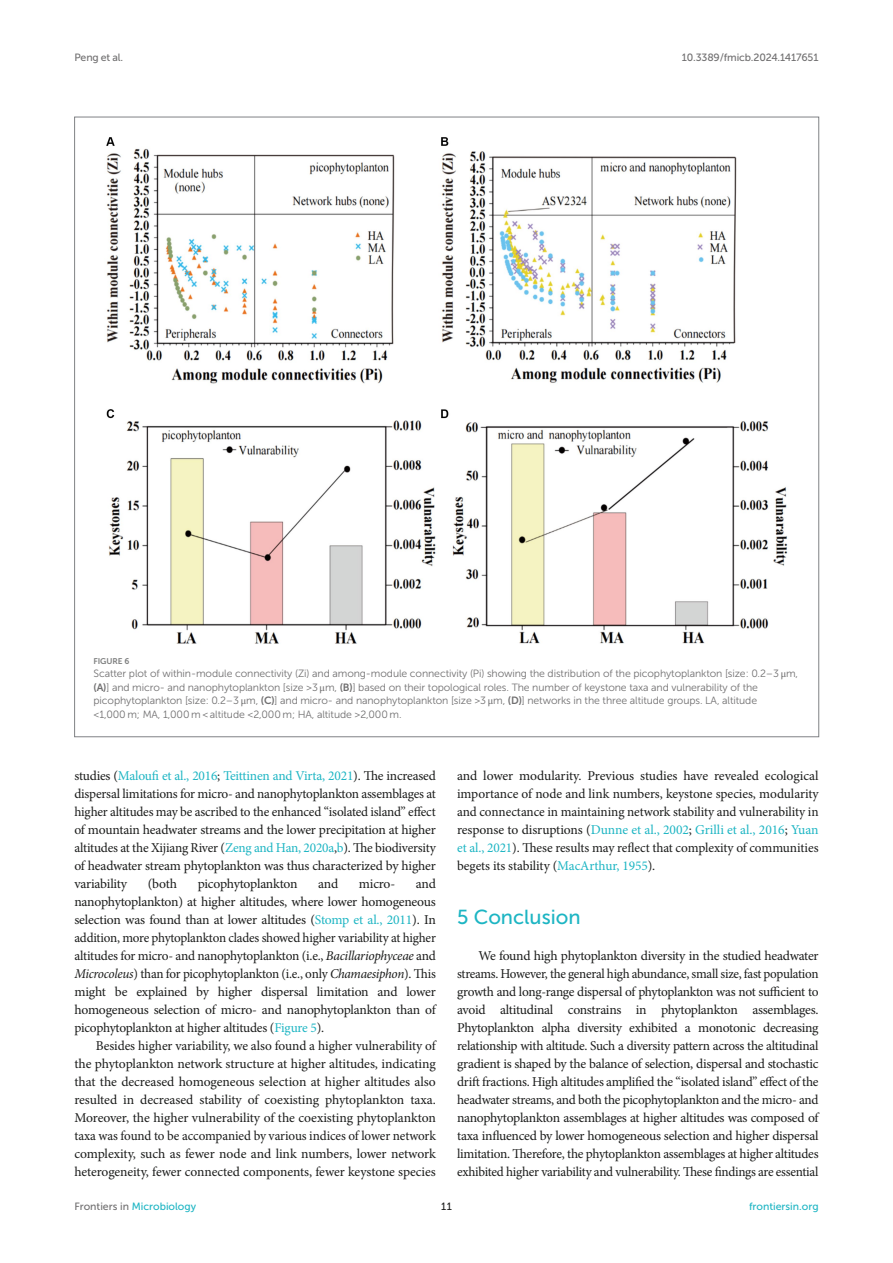
<style>
.page{position:relative;width:893px;height:1263px;background:#fff}
.page>*{position:absolute;margin:0;border:0;box-sizing:border-box;transform-origin:0 0}
.HEAD_1{font:20.25px "Museo Sans 500";color:#1db5c3}
.TEXT{font:13.5px/18px "Minion Pro";letter-spacing:-.015em;color:#1b1c1b;text-align:justify}
.TEXT_FLUSH{font:13.5px/18px "Minion Pro";letter-spacing:-.02em;color:#1b1c1b;text-align:justify}
.FIG_LEG{font:10.5px/13.5px "Museo Sans 300";letter-spacing:-.01em;color:#706f70}
.t1{font:10.5px "Museo Sans 500";color:#1db5c3}
.t2{font:10.5px "Museo Sans 500";letter-spacing:-.015em;color:#706f70}
.t3{font:10.5px "Museo Sans 500";color:#1b1c1b}
.FIG_HD{font:8.25px "Museo Sans 700";letter-spacing:-.01em;color:#7e7f7f}
.s1{font-family:"STIX General"}
.s2{font-family:"Museo Sans 700"}
.s3{color:#1db5c3}
.s4{font-style:italic}
.s5{color:#706f70}
</style>
<div class="page">
<img style="left:106px;top:137px;width:682px;height:507px">
<p class="t2" style="left:74px;top:51px;width:50px">Peng et al.</p>
<p class="t2" style="left:682px;top:51px;width:138px">10.3389/fmicb.2024.1417651</p>
<p class="FIG_HD" style="left:94px;top:656px;width:37px">FIGURE 6</p>
<p class="FIG_LEG" style="left:94px;top:667px;width:706px">Scatter plot of within-module connectivity (Zi) and among-module connectivity (Pi) showing the distribution of the picophytoplankton [size: 0.2–3 <span class="s1">μ</span>m, <span class="s2">(A)</span>] and micro- and nanophytoplankton [size &gt;3 <span class="s1">μ</span>m, <span class="s2">(B)</span>] based on their topological roles. The number of keystone taxa and vulnerability of the picophytoplankton [size: 0.2–3 <span class="s1">μ</span>m, <span class="s2">(C)</span>] and micro- and nanophytoplankton [size &gt;3 <span class="s1">μ</span>m, <span class="s2">(D)</span>] networks in the three altitude groups. LA, altitude<br>&lt;1,000 m; MA, 1,000 m &lt; altitude &lt;2,000 m; HA, altitude &gt;2,000 m.</p>
<p class="TEXT" style="left:74px;top:767px;width:363px">studies (<span class="s3">Maloufi et al., 2016</span>; <span class="s3">Teittinen and Virta, 2021</span>). The increased dispersal limitations for micro- and nanophytoplankton assemblages at higher altitudes may be ascribed to the enhanced “isolated island” effect of mountain headwater streams and the lower precipitation at higher altitudes at the Xijiang River (<span class="s3">Zeng and Han, 2020a</span>,<span class="s3">b</span>). The biodiversity of headwater stream phytoplankton was thus characterized by higher variability</p>
<p class="TEXT" style="left:74px;top:875px;width:363px;text-indent:341px">and nanophytoplankton) at higher altitudes, where lower homogeneous selection was found than at lower altitudes (<span class="s3">Stomp et al., 2011</span>). In addition, more phytoplankton clades showed higher variability at higher altitudes for micro- and nanophytoplankton (i.e., <span class="s4">Bacillariophyceae</span> and <span class="s4">Microcoleus</span>) than for picophytoplankton (i.e., only <span class="s4">Chamaesiphon</span>). This might be explained by higher dispersal limitation and lower homogeneous selection of micro- and nanophytoplankton than of picophytoplankton at higher altitudes (<span class="s3">Figure 5</span>).</p>
<p class="TEXT" style="left:74px;top:1037px;width:363px;text-indent:21px">Besides higher variability, we also found a higher vulnerability of the phytoplankton network structure at higher altitudes, indicating that the decreased homogeneous selection at higher altitudes also resulted in decreased stability of coexisting phytoplankton taxa.<br>Moreover, the higher vulnerability of the coexisting phytoplankton taxa was found to be accompanied by various indices of lower network complexity, such as fewer node and link numbers, lower network heterogeneity, fewer connected components, fewer keystone species</p>
<p class="TEXT" style="left:148px;top:875px;width:31px">(both</p>
<p class="TEXT" style="left:198px;top:875px;width:101px">picophytoplankton</p>
<p class="TEXT" style="left:318px;top:875px;width:22px">and</p>
<p class="TEXT" style="left:359px;top:875px;width:38px">micro-</p>
<p class="TEXT" style="left:457px;top:767px;width:363px">and lower modularity. Previous studies have revealed ecological importance of node and link numbers, keystone species, modularity and connectance in maintaining network stability and vulnerability in response to disruptions (<span class="s3">Dunne et al., 2002</span>; <span class="s3">Grilli et al., 2016</span>; <span class="s3">Yuan et al., 2021</span>). These results may reflect that complexity of communities begets its stability (<span class="s3">MacArthur, 1955</span>).</p>
<p class="HEAD_1" style="left:457px;top:906px;width:125px">5 Conclusion</p>
<p class="TEXT_FLUSH" style="left:457px;top:947px;width:363px;text-indent:21px">We found high phytoplankton diversity in the studied headwater streams. However, the general high abundance, small size, fast population growth and long-range dispersal of phytoplankton was not sufficient to avoid altitudinal constrains in phytoplankton assemblages.<br>Phytoplankton alpha diversity exhibited a monotonic decreasing relationship with altitude. Such a diversity pattern across the altitudinal gradient is shaped by the balance of selection, dispersal and stochastic drift fractions. High altitudes amplified the “isolated island” effect of the headwater streams, and both the picophytoplankton and the micro- and nanophytoplankton assemblages at higher altitudes was composed of taxa influenced by lower homogeneous selection and higher dispersal limitation. Therefore, the phytoplankton assemblages at higher altitudes exhibited higher variability and vulnerability. These findings are essential</p>
<p class="t1" style="left:74px;top:1200px;width:123px"><span class="s5">Frontiers in</span> Microbiology</p>
<p class="t3" style="left:441px;top:1200px;width:12px">11</p>
<p class="t1" style="left:749px;top:1200px;width:71px">frontiersin.org</p>
</div>
